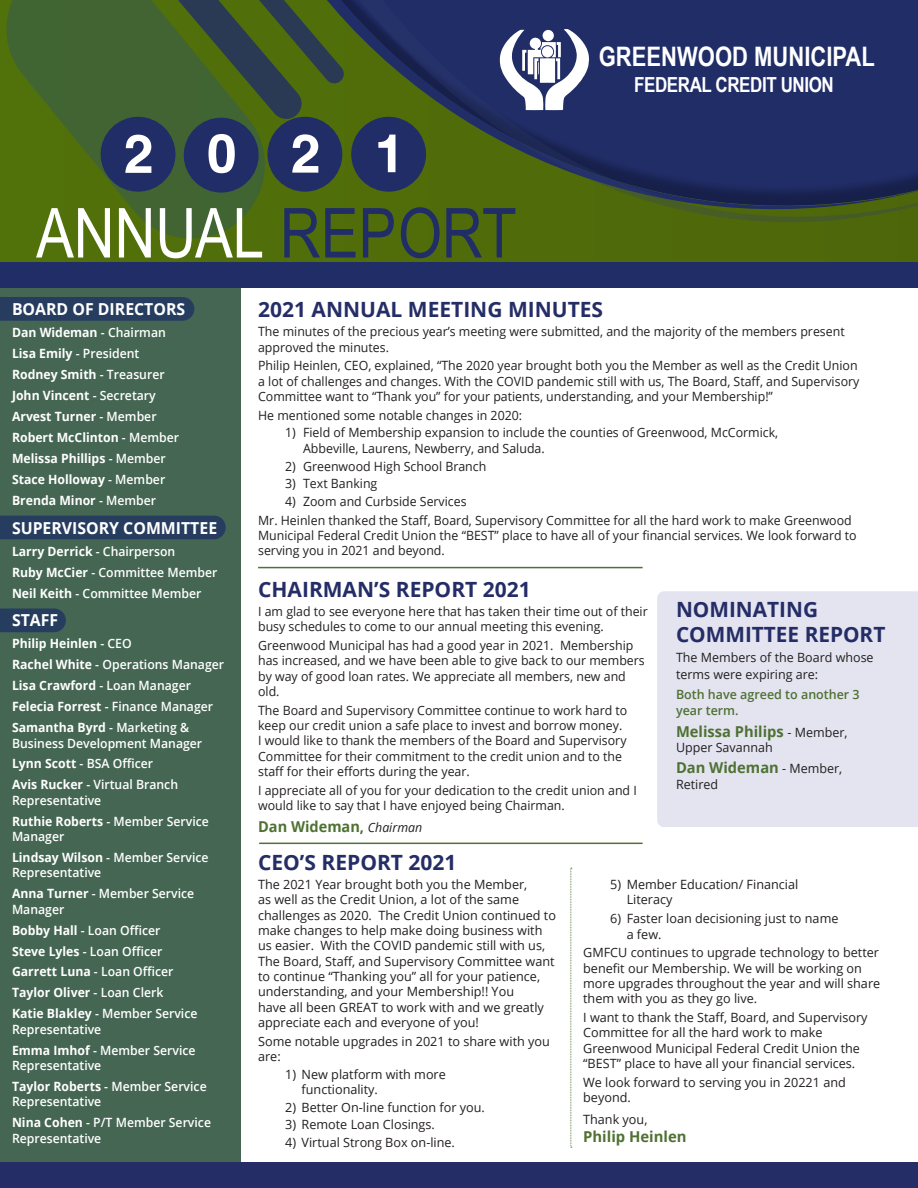
<style>
.page{position:relative;width:918px;height:1188px;background:#fff}
.page>*{position:absolute;margin:0;border:0;box-sizing:border-box;transform-origin:0 0}
.t1{font:69px "Arial Narrow";color:#fff}
.t2{font:700 53.7px "Helvetica";color:#fff}
.t3{font:700 26.85px "Arial Narrow";color:#fff}
.t4{font:700 21px/25.2px "Open Sans";color:#242d66}
.t5{font:700 20.7px "Arial Narrow";letter-spacing:-.02em;color:#fff}
.t6{font:700 16.5px "Open Sans";color:#fff;scale:.96 1}
.t7{font:700 15px "Open Sans";color:#4f7133}
.t8{font:12.75px/15.3px "Open Sans";color:#231f20}
.t9{font:600 12.75px/21px "Open Sans";color:#fff;scale:.96 1}
.t10{font:700 12.75px/21px "Open Sans";color:#fff;scale:.96 1}
.t11{font:600 12.75px/16.5px "Open Sans";color:#4f7133}
.s1{font-style:inherit}
.s2{font-family:"Helvetica Neue"}
.s3{color:#212d67}
.s4{font-weight:600}
.s5{font-weight:700}
.s6{font-weight:400;font-style:italic;font-size:12.75px;color:#231f20}
.s7{font-weight:400;font-size:12.75px;color:#231f20}
</style>
<div class="page">
<div style="left:0;top:279px;width:241px;height:909px;background:#456653"></div>
<svg style="left:570px;top:868px;width:2px;height:280px"></svg>
<div style="left:0;top:1162px;width:918px;height:26px;background:#242d66"></div>
<div style="left:0;top:297px;width:194px;height:24px;background:#263d5f"></div>
<div style="left:0;top:516px;width:226px;height:23px;background:#263d5f"></div>
<div style="left:0;top:609px;width:66px;height:23px;background:#263d5f"></div>
<div style="left:0;top:119px;width:352px;height:143px;background:#506f0a"></div>
<svg style="left:0;top:0;width:287px;height:238px;background:#476920"></svg>
<div style="left:319px;top:0;width:33px;height:251px;background:#506e0a"></div>
<svg style="left:352px;top:0;width:566px;height:262px;background:#314243"></svg>
<svg style="left:142px;top:0;width:205px;height:119px;background:#415c2a"></svg>
<div style="left:0;top:262px;width:918px;height:25px;background:#212d67"></div>
<svg style="left:500px;top:29px;width:89px;height:81px"></svg>
<div style="left:101px;top:117px;width:74px;height:75px;background:#212d67;border-radius:50%"></div>
<div style="left:184px;top:118px;width:75px;height:75px;background:#212d67;border-radius:50%"></div>
<div style="left:351px;top:117px;width:75px;height:75px;background:#212d67;border-radius:50%"></div>
<div style="left:267px;top:117px;width:75px;height:75px;background:#212d67;border-radius:50%"></div>
<div style="left:657px;top:591px;width:261px;height:236px;background:#e3e4f0"></div>
<hr style="left:258px;top:567px;width:385px;height:1px;background:#4f7133">
<hr style="left:259px;top:843px;width:384px;height:1px;background:#4f7133">
<h2 class="t2" style="left:124px;top:110px;width:282px"><span class="s1">2</span>02<span class="s2">1</span></h2>
<h1 class="t1" style="left:36px;top:183px;width:482px">ANNUAL <span class="s3">REPORT</span></h1>
<h3 class="t3" style="left:599px;top:36px;width:278px">GREENWOOD MUNICIPAL</h3>
<h3 class="t5" style="left:634px;top:69px;width:201px">FEDERAL CREDIT UNION</h3>
<p class="t6" style="left:12px;top:297px;width:182px">BOARD OF DIRECTORS</p>
<p class="t10" style="left:12px;top:322px;width:176px">Dan Wideman <span class="s4">- Chairman<br></span>Lisa Emily <span class="s4">- President<br></span>Rodney Smith <span class="s4">- Treasurer<br></span>John Vincent <span class="s4">- Secretary<br></span>Arvest Turner <span class="s4">- Member<br></span>Robert McClinton <span class="s4">- Member<br></span>Melissa Phillips <span class="s4">- Member<br></span>Stace Holloway <span class="s4">- Member<br></span>Brenda Minor <span class="s4">- Member</span></p>
<p class="t6" style="left:12px;top:516px;width:215px">SUPERVISORY COMMITTEE</p>
<p class="t9" style="left:12px;top:540px;width:215px"><span class="s5">Larry Derrick</span> - Chairperson<br><span class="s5">Ruby McCier</span> - Committee Member<br><span class="s5">Neil Keith</span> - Committee Member</p>
<p class="t6" style="left:12px;top:609px;width:50px">STAFF</p>
<p class="t10" style="left:12px;top:633px;width:222px">Philip Heinlen <span class="s4">- CEO<br></span>Rachel White <span class="s4">- Operations Manager<br></span>Lisa Crawford <span class="s4">- Loan Manager<br></span>Felecia Forrest <span class="s4">- Finance Manager<br></span>Samantha Byrd <span class="s4">- Marketing &amp;</span></p>
<p class="t9" style="left:12px;top:732px;width:200px">Business Development Manager<br><span class="s5">Lynn Scott</span> - BSA Officer<br><span class="s5">Avis Rucker</span> - Virtual Branch</p>
<p class="t9" style="left:12px;top:789px;width:207px">Representative<br><span class="s5">Ruthie Roberts</span> - Member Service</p>
<p class="t9" style="left:12px;top:826px;width:206px">Manager<br><span class="s5">Lindsay Wilson</span> - Member Service</p>
<p class="t9" style="left:12px;top:862px;width:191px">Representative<br><span class="s5">Anna Turner</span> - Member Service</p>
<p class="t9" style="left:12px;top:898px;width:195px">Manager<br><span class="s5">Bobby Hall</span> - Loan Officer<br><span class="s5">Steve Lyles</span> - Loan Officer<br><span class="s5">Garrett Luna</span> - Loan Officer<br><span class="s5">Taylor Oliver</span> - Loan Clerk<br><span class="s5">Katie Blakley</span> - Member Service</p>
<p class="t9" style="left:12px;top:1018px;width:193px">Representative<br><span class="s5">Emma Imhof</span> - Member Service</p>
<p class="t9" style="left:12px;top:1055px;width:204px">Representative<br><span class="s5">Taylor Roberts</span> - Member Service</p>
<p class="t9" style="left:12px;top:1091px;width:209px">Representative<br><span class="s5">Nina Cohen</span> - P/T Member Service</p>
<p class="t9" style="left:12px;top:1127px;width:95px">Representative</p>
<h3 class="t4" style="left:258px;top:297px;width:347px">2021 ANNUAL MEETING MINUTES</h3>
<p class="t8" style="left:258px;top:324px;width:588px">The minutes of the precious year’s meeting were submitted, and the majority of the members present approved the minutes.</p>
<p class="t8" style="left:258px;top:358px;width:603px">Philip Heinlen, CEO, explained, “The 2020 year brought both you the Member as well as the Credit Union a lot of challenges and changes. With the COVID pandemic still with us, The Board, Staff, and Supervisory<br>Committee want to “Thank you” for your patients, understanding, and your Membership!”</p>
<p class="t8" style="left:258px;top:407px;width:266px">He mentioned some notable changes in 2020:</p>
<p class="t8" style="left:303px;top:425px;width:477px;text-indent:-18px">1) Field of Membership expansion to include the counties of Greenwood, McCormick,<br>Abbeville, Laurens, Newberry, and Saluda.</p>
<p class="t8" style="left:285px;top:458px;width:203px">2) Greenwood High School Branch</p>
<p class="t8" style="left:285px;top:476px;width:94px">3) Text Banking</p>
<p class="t8" style="left:258px;top:492px;width:595px;line-height:18.8px;text-indent:27px">4) Zoom and Curbside Services<br>Mr. Heinlen thanked the Staff, Board, Supervisory Committee for all the hard work to make Greenwood</p>
<p class="t8" style="left:258px;top:527px;width:600px">Municipal Federal Credit Union the “BEST” place to have all of your financial services. We look forward to serving you in 2021 and beyond.</p>
<h3 class="t4" style="left:258px;top:576px;width:274px">CHAIRMAN’S REPORT 2021</h3>
<p class="t8" style="left:258px;top:603px;width:391px">I am glad to see everyone here that has taken their time out of their busy schedules to come to our annual meeting this evening.</p>
<p class="t8" style="left:258px;top:638px;width:388px">Greenwood Municipal has had a good year in 2021. Membership has increased, and we have been able to give back to our members by way of good loan rates. We appreciate all members, new and old.</p>
<p class="t8" style="left:258px;top:702px;width:371px">The Board and Supervisory Committee continue to work hard to keep our credit union a safe place to invest and borrow money.<br>I would like to thank the members of the Board and Supervisory Committee for their commitment to the credit union and to the staff for their efforts during the year.</p>
<p class="t8" style="left:258px;top:782px;width:380px">I appreciate all of you for your dedication to the credit union and I would like to say that I have enjoyed being Chairman.</p>
<p class="t7" style="left:258px;top:816px;width:166px">Dan Wideman, <span class="s6">Chairman</span></p>
<h3 class="t4" style="left:676px;top:596px;width:211px">NOMINATING<br>COMMITTEE REPORT</h3>
<p class="t8" style="left:676px;top:649px;width:199px;line-height:16.5px">The Members of the Board whose terms were expiring are:</p>
<p class="t11" style="left:676px;top:685px;width:185px">Both have agreed to another 3 year term.</p>
<p class="t7" style="left:676px;top:721px;width:173px">Melissa Philips <span class="s7">- Member,</span></p>
<p class="t8" style="left:676px;top:739px;width:98px">Upper Savannah</p>
<p class="t7" style="left:676px;top:757px;width:168px">Dan Wideman <span class="s7">- Member,</span></p>
<p class="t8" style="left:676px;top:776px;width:44px">Retired</p>
<h3 class="t4" style="left:258px;top:850px;width:200px">CEO’S REPORT 2021</h3>
<p class="t8" style="left:258px;top:877px;width:299px">The 2021 Year brought both you the Member,<br>as well as the Credit Union, a lot of the same challenges as 2020. The Credit Union continued to make changes to help make doing business with us easier. With the COVID pandemic still with us, The Board, Staff, and Supervisory Committee want to continue “Thanking you” all for your patience, understanding, and your Membership!! You<br>have all been GREAT to work with and we greatly appreciate each and everyone of you!</p>
<p class="t8" style="left:258px;top:1033px;width:293px">Some notable upgrades in 2021 to share with you are:</p>
<p class="t8" style="left:302px;top:1066px;width:146px;text-indent:-16px">1) New platform with more functionality.</p>
<p class="t8" style="left:285px;top:1099px;width:201px">2) Better On-line function for you.</p>
<p class="t8" style="left:285px;top:1117px;width:151px">3) Remote Loan Closings.</p>
<p class="t8" style="left:285px;top:1135px;width:171px">4) Virtual Strong Box on-line.</p>
<p class="t8" style="left:627px;top:876px;width:173px;text-indent:-16px">5) Member Education/ Financial<br>Literacy</p>
<p class="t8" style="left:627px;top:911px;width:213px;text-indent:-16px">6) Faster loan decisioning just to name a few.</p>
<p class="t8" style="left:583px;top:945px;width:299px">GMFCU continues to upgrade technology to better benefit our Membership. We will be working on more upgrades throughout the year and will share them with you as they go live.</p>
<p class="t8" style="left:583px;top:1009px;width:286px">I want to thank the Staff, Board, and Supervisory Committee for all the hard work to make Greenwood Municipal Federal Credit Union the “BEST” place to have all your financial services.</p>
<p class="t8" style="left:583px;top:1074px;width:264px">We look forward to serving you in 20221 and beyond.</p>
<p class="t8" style="left:583px;top:1111px;width:66px">Thank you,</p>
<p class="t7" style="left:583px;top:1126px;width:105px">Philip Heinlen</p>
</div>
